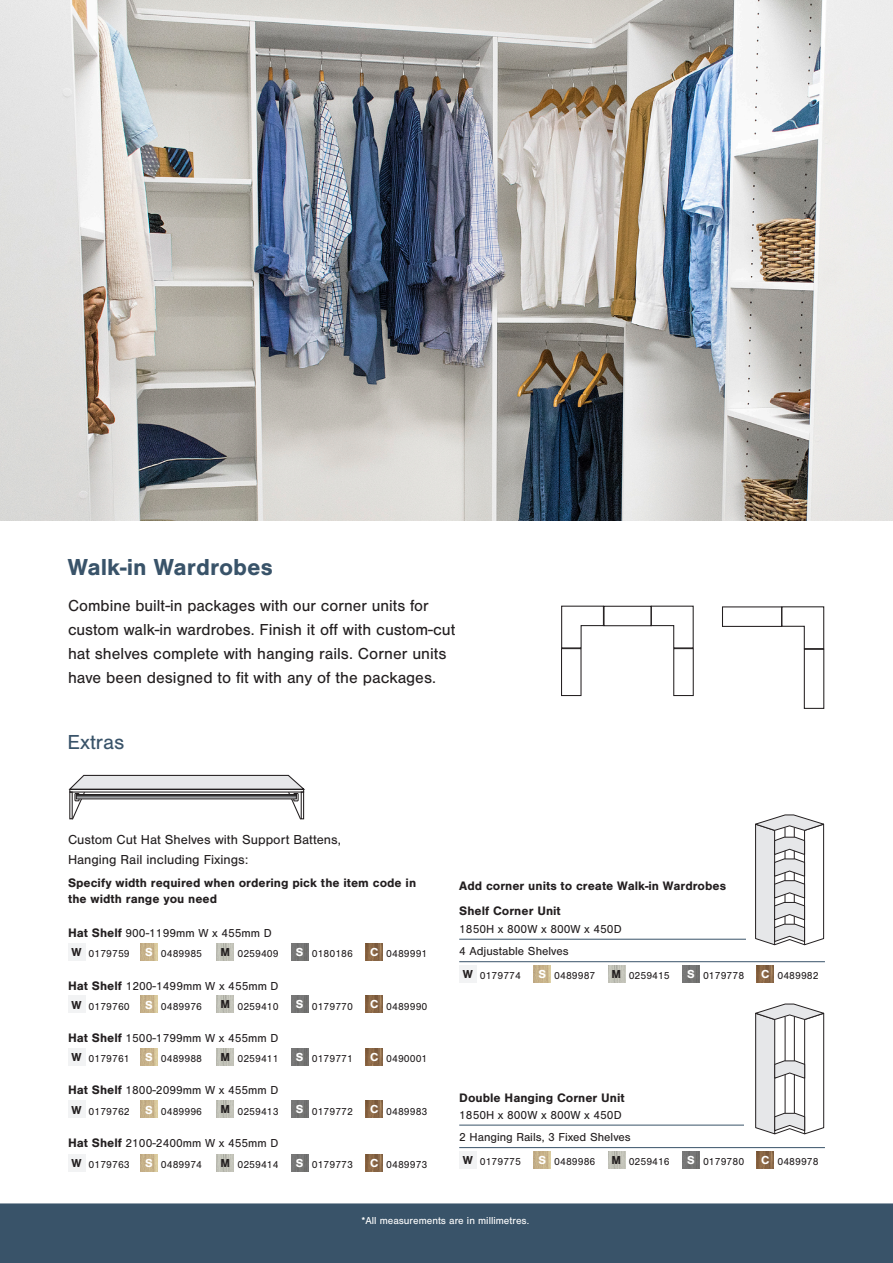
<style>
.page{position:relative;width:893px;height:1263px;background:#fff}
.page>*{position:absolute;margin:0;border:0;box-sizing:border-box;transform-origin:0 0}
.page_heading{font:700 24px "Nimbus San";color:#395369}
.page_subhead{font:21px "Nimbus San";color:#395369}
.page_intro_text{font:16.5px/24px "Nimbus San";color:#231f20}
.page_intro_text-2{font:13.5px/19.2px "Nimbus San";color:#231f20}
.product_name{font:700 12.75px/15.3px "Nimbus San";color:#231f20}
.productsize{font:12px "Nimbus San";color:#231f20}
.productsizeandfeatures{font:12px "Nimbus San";color:#231f20}
.B_S_M{font:700 12px "Nimbus San";color:#231f20}
.text{font:700 12px "Nimbus San";color:#fff}
.B_S_M-2{font:700 12px "Nimbus San";color:#fff}
.finelines{font:10.5px "Nimbus San";color:#231f20}
.productsizeandfeatures-2{font:10.5px "Nimbus San";color:#fff}
.s1{font-weight:700;font-size:12.75px}
</style>
<div class="page">
<div style="left:68px;top:943px;width:17px;height:17px;background:#f2f3f4"></div>
<img style="left:140px;top:943px;width:17px;height:17px">
<img style="left:217px;top:943px;width:17px;height:17px">
<img style="left:291px;top:943px;width:17px;height:17px">
<img style="left:366px;top:943px;width:17px;height:17px">
<div style="left:68px;top:996px;width:17px;height:17px;background:#f2f3f4"></div>
<img style="left:140px;top:996px;width:17px;height:17px">
<img style="left:217px;top:996px;width:17px;height:17px">
<img style="left:291px;top:996px;width:17px;height:17px">
<img style="left:366px;top:996px;width:17px;height:17px">
<div style="left:68px;top:1048px;width:17px;height:17px;background:#f2f3f4"></div>
<img style="left:140px;top:1048px;width:17px;height:17px">
<img style="left:217px;top:1048px;width:17px;height:17px">
<img style="left:291px;top:1048px;width:17px;height:17px">
<img style="left:366px;top:1048px;width:17px;height:17px">
<div style="left:68px;top:1101px;width:17px;height:17px;background:#f2f3f4"></div>
<img style="left:140px;top:1101px;width:17px;height:17px">
<img style="left:217px;top:1101px;width:17px;height:17px">
<img style="left:291px;top:1101px;width:17px;height:17px">
<img style="left:366px;top:1101px;width:17px;height:17px">
<div style="left:68px;top:1154px;width:17px;height:17px;background:#f2f3f4"></div>
<img style="left:140px;top:1154px;width:17px;height:17px">
<img style="left:217px;top:1154px;width:17px;height:17px">
<img style="left:291px;top:1154px;width:17px;height:17px">
<img style="left:366px;top:1154px;width:17px;height:17px">
<hr style="left:459px;top:939px;width:366px;height:1px;background:#395369">
<hr style="left:459px;top:961px;width:366px;height:1px;background:#395369">
<hr style="left:459px;top:1125px;width:366px;height:1px;background:#395369">
<hr style="left:459px;top:1147px;width:366px;height:1px;background:#395369">
<div style="left:459px;top:966px;width:17px;height:17px;background:#f2f3f4"></div>
<img style="left:534px;top:966px;width:17px;height:17px">
<img style="left:608px;top:966px;width:17px;height:17px">
<img style="left:682px;top:966px;width:17px;height:17px">
<img style="left:757px;top:966px;width:17px;height:17px">
<div style="left:459px;top:1152px;width:17px;height:17px;background:#f2f3f4"></div>
<img style="left:534px;top:1152px;width:17px;height:17px">
<img style="left:608px;top:1152px;width:17px;height:17px">
<img style="left:682px;top:1152px;width:17px;height:17px">
<img style="left:757px;top:1152px;width:17px;height:17px">
<svg style="left:68px;top:774px;width:237px;height:46px"></svg>
<div style="left:69px;top:789px;width:235px;height:3px;border:1px solid #231f20"></div>
<div style="left:301px;top:791px;width:3px;height:28px;border:1px solid #231f20"></div>
<hr style="left:76px;top:795px;width:220px;height:4px;background:#707174">
<div style="left:76px;top:794px;width:221px;height:5px;border:1px solid #231f20"></div>
<div style="left:603px;top:606px;width:48px;height:20px;border:1px solid #231f20"></div>
<div style="left:673px;top:648px;width:21px;height:48px;border:1px solid #231f20"></div>
<div style="left:561px;top:648px;width:20px;height:48px;border:1px solid #231f20"></div>
<svg style="left:650px;top:605px;width:44px;height:44px"></svg>
<div style="left:722px;top:606px;width:60px;height:21px;border:1px solid #231f20"></div>
<div style="left:804px;top:649px;width:20px;height:60px;border:1px solid #231f20"></div>
<svg style="left:781px;top:606px;width:44px;height:44px"></svg>
<svg style="left:561px;top:605px;width:43px;height:44px"></svg>
<div style="left:744px;top:995px;width:95px;height:149px;background:#fff"></div>
<svg style="left:755px;top:1003px;width:70px;height:132px"></svg>
<div style="left:746px;top:787px;width:94px;height:166px;background:#fff"></div>
<svg style="left:755px;top:814px;width:70px;height:132px"></svg>
<div style="left:0;top:1203px;width:893px;height:60px;background:#395369"></div>
<hr style="left:96px;top:1230px;width:699px;height:1px;background:#395369">
<img style="left:0;top:0;width:893px;height:521px">
<p class="page_heading" style="left:68px;top:553px;width:207px">Walk-in Wardrobes</p>
<p class="page_intro_text" style="left:68px;top:594px;width:389px">Combine built-in packages with our corner units for custom walk-in wardrobes. Finish it off with custom-cut hat shelves complete with hanging rails. Corner units have been designed to fit with any of the packages.</p>
<p class="page_subhead" style="left:68px;top:730px;width:58px">Extras</p>
<p class="page_intro_text-2" style="left:68px;top:830px;width:275px">Custom Cut Hat Shelves with Support Battens,<br>Hanging Rail including Fixings:</p>
<p class="product_name" style="left:68px;top:876px;width:350px">Specify width required when ordering pick the item code in the width range you need</p>
<p class="productsize" style="left:68px;top:926px;width:205px"><span class="s1">Hat Shelf</span> 900-1199mm W x 455mm D</p>
<p class="B_S_M" style="left:71px;top:945px;width:12px">W</p>
<p class="finelines" style="left:89px;top:948px;width:43px">0179759</p>
<p class="B_S_M-2" style="left:145px;top:945px;width:9px">S</p>
<p class="finelines" style="left:161px;top:948px;width:43px">0489985</p>
<p class="B_S_M" style="left:220px;top:945px;width:11px">M</p>
<p class="finelines" style="left:237px;top:948px;width:43px">0259409</p>
<p class="text" style="left:296px;top:945px;width:9px">S</p>
<p class="finelines" style="left:312px;top:948px;width:43px">0180186</p>
<p class="text" style="left:370px;top:945px;width:10px">C</p>
<p class="finelines" style="left:386px;top:948px;width:43px">0489991</p>
<p class="productsize" style="left:68px;top:979px;width:212px"><span class="s1">Hat Shelf</span> 1200-1499mm W x 455mm D</p>
<p class="B_S_M" style="left:71px;top:998px;width:12px">W</p>
<p class="finelines" style="left:89px;top:1000px;width:43px">0179760</p>
<p class="B_S_M-2" style="left:145px;top:998px;width:9px">S</p>
<p class="finelines" style="left:161px;top:1000px;width:43px">0489976</p>
<p class="B_S_M" style="left:220px;top:997px;width:11px">M</p>
<p class="finelines" style="left:237px;top:1000px;width:43px">0259410</p>
<p class="text" style="left:296px;top:997px;width:9px">S</p>
<p class="finelines" style="left:312px;top:1000px;width:43px">0179770</p>
<p class="text" style="left:370px;top:997px;width:10px">C</p>
<p class="finelines" style="left:386px;top:1000px;width:43px">0489990</p>
<p class="productsize" style="left:68px;top:1031px;width:212px"><span class="s1">Hat Shelf</span> 1500-1799mm W x 455mm D</p>
<p class="B_S_M" style="left:71px;top:1050px;width:12px">W</p>
<p class="finelines" style="left:89px;top:1053px;width:43px">0179761</p>
<p class="B_S_M-2" style="left:145px;top:1050px;width:9px">S</p>
<p class="finelines" style="left:161px;top:1053px;width:43px">0489988</p>
<p class="B_S_M" style="left:220px;top:1050px;width:11px">M</p>
<p class="finelines" style="left:237px;top:1053px;width:43px">0259411</p>
<p class="text" style="left:296px;top:1050px;width:9px">S</p>
<p class="finelines" style="left:312px;top:1053px;width:43px">0179771</p>
<p class="text" style="left:370px;top:1050px;width:10px">C</p>
<p class="finelines" style="left:386px;top:1053px;width:43px">0490001</p>
<p class="productsize" style="left:68px;top:1084px;width:212px"><span class="s1">Hat Shelf</span> 1800-2099mm W x 455mm D</p>
<p class="B_S_M" style="left:71px;top:1103px;width:12px">W</p>
<p class="finelines" style="left:89px;top:1105px;width:43px">0179762</p>
<p class="B_S_M-2" style="left:145px;top:1103px;width:9px">S</p>
<p class="finelines" style="left:161px;top:1105px;width:43px">0489996</p>
<p class="B_S_M" style="left:220px;top:1102px;width:11px">M</p>
<p class="finelines" style="left:237px;top:1105px;width:43px">0259413</p>
<p class="text" style="left:296px;top:1102px;width:9px">S</p>
<p class="finelines" style="left:312px;top:1105px;width:43px">0179772</p>
<p class="text" style="left:370px;top:1102px;width:10px">C</p>
<p class="finelines" style="left:386px;top:1105px;width:43px">0489983</p>
<p class="productsize" style="left:68px;top:1136px;width:212px"><span class="s1">Hat Shelf</span> 2100-2400mm W x 455mm D</p>
<p class="B_S_M" style="left:71px;top:1156px;width:12px">W</p>
<p class="finelines" style="left:89px;top:1159px;width:43px">0179763</p>
<p class="B_S_M-2" style="left:145px;top:1156px;width:9px">S</p>
<p class="finelines" style="left:161px;top:1159px;width:43px">0489974</p>
<p class="B_S_M" style="left:220px;top:1156px;width:11px">M</p>
<p class="finelines" style="left:237px;top:1159px;width:43px">0259414</p>
<p class="text" style="left:296px;top:1156px;width:9px">S</p>
<p class="finelines" style="left:312px;top:1159px;width:43px">0179773</p>
<p class="text" style="left:370px;top:1156px;width:10px">C</p>
<p class="finelines" style="left:386px;top:1159px;width:43px">0489973</p>
<p class="product_name" style="left:459px;top:878px;width:268px">Add corner units to create Walk-in Wardrobes</p>
<p class="product_name" style="left:459px;top:904px;width:103px">Shelf Corner Unit</p>
<p class="productsize" style="left:459px;top:923px;width:164px">1850H x 800W x 800W x 450D</p>
<p class="productsizeandfeatures" style="left:459px;top:944px;width:111px">4 Adjustable Shelves</p>
<p class="B_S_M" style="left:463px;top:968px;width:12px">W</p>
<p class="finelines" style="left:480px;top:970px;width:43px">0179774</p>
<p class="B_S_M-2" style="left:538px;top:968px;width:9px">S</p>
<p class="finelines" style="left:554px;top:970px;width:43px">0489987</p>
<p class="B_S_M" style="left:612px;top:967px;width:11px">M</p>
<p class="finelines" style="left:629px;top:970px;width:43px">0259415</p>
<p class="text" style="left:687px;top:967px;width:9px">S</p>
<p class="finelines" style="left:703px;top:970px;width:43px">0179778</p>
<p class="text" style="left:761px;top:967px;width:10px">C</p>
<p class="finelines" style="left:777px;top:970px;width:43px">0489982</p>
<p class="product_name" style="left:459px;top:1090px;width:167px">Double Hanging Corner Unit</p>
<p class="productsize" style="left:459px;top:1109px;width:164px">1850H x 800W x 800W x 450D</p>
<p class="productsizeandfeatures" style="left:459px;top:1130px;width:173px">2 Hanging Rails, 3 Fixed Shelves</p>
<p class="B_S_M" style="left:463px;top:1154px;width:12px">W</p>
<p class="finelines" style="left:480px;top:1156px;width:43px">0179775</p>
<p class="B_S_M-2" style="left:538px;top:1154px;width:9px">S</p>
<p class="finelines" style="left:554px;top:1156px;width:43px">0489986</p>
<p class="B_S_M" style="left:612px;top:1153px;width:11px">M</p>
<p class="finelines" style="left:629px;top:1156px;width:43px">0259416</p>
<p class="text" style="left:687px;top:1153px;width:9px">S</p>
<p class="finelines" style="left:703px;top:1156px;width:43px">0179780</p>
<p class="text" style="left:761px;top:1153px;width:10px">C</p>
<p class="finelines" style="left:777px;top:1156px;width:43px">0489978</p>
<p class="productsizeandfeatures-2" style="left:361px;top:1215px;width:169px">*All measurements are in millimetres.</p>
</div>
